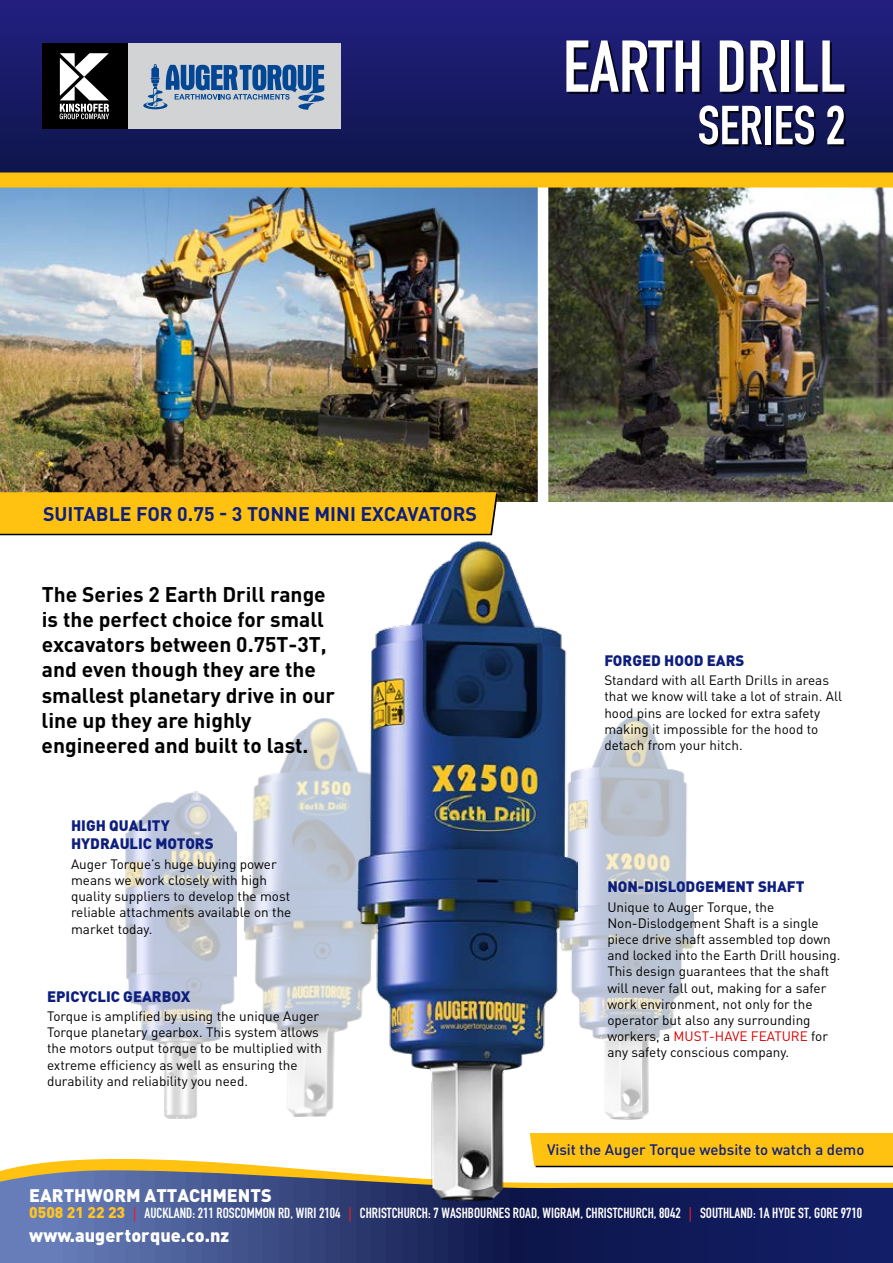
<style>
.page{position:relative;width:893px;height:1263px;background:#fff}
.page>*{position:absolute;margin:0;border:0;box-sizing:border-box;transform-origin:0 0}
.t1{font:72px "DIN Engschrift Std";color:#fff}
.t2{font:54px "DIN Engschrift Std";color:#fff}
.t3{font:700 21px/25.2px "DIN Pro";color:#000}
.t4{font:700 19.5px "DIN Pro";color:#0e1e7d}
.t5{font:900 18px "DIN Pro";color:#fff}
.t6{font:900 15px/18px "DIN Pro";color:#0e1e7d}
.t7{font:500 15px "DIN Pro";color:#0e1e7d}
.t8{font:14.4px "DIN Engschrift Std";color:#fff}
.t9{font:13.5px/16.2px "DIN Pro";color:#000}
.s1{color:#d90000}
.s2{font-family:"DIN Pro";font-weight:900;font-size:15.45px;color:#ffc425}
.s3{color:#ed1c24}
</style>
<div class="page">
<svg style="left:4px;top:1159px;width:889px;height:11px"></svg>
<svg style="left:0;top:1170px;width:893px;height:93px;background:#384477"></svg>
<img style="left:0;top:188px;width:893px;height:314px">
<div style="left:538px;top:180px;width:10px;height:323px;background:#fff"></div>
<div style="left:0;top:0;width:893px;height:180px;background:linear-gradient(to bottom,#201e82,#131947)"></div>
<div style="left:0;top:173px;width:893px;height:15px;background:#ffc211"></div>
<div style="left:127px;top:44px;width:213px;height:85px;background:#d1d3d4"></div>
<div style="left:42px;top:44px;width:85px;height:85px;background:#000"></div>
<svg style="left:60px;top:53px;width:49px;height:66px"></svg>
<svg style="left:143px;top:64px;width:181px;height:46px"></svg>
<svg style="left:103px;top:791px;width:653px;height:391px"></svg>
<img style="left:240px;top:718px;width:117px;height:400px">
<img style="left:577px;top:716px;width:117px;height:163px">
<img style="left:357px;top:541px;width:220px;height:661px">
<svg style="left:0;top:492px;width:498px;height:43px;background:#f5bb12"></svg>
<svg style="left:490px;top:879px;width:403px;height:288px"></svg>
<h1 class="t1" style="left:563px;top:24px;width:284px">EARTH DRILL</h1>
<h2 class="t2" style="left:698px;top:94px;width:149px">SERIES 2</h2>
<h3 class="t4" style="left:43px;top:501px;width:435px">SUITABLE FOR 0.75 - 3 TONNE MINI EXCAVATORS</h3>
<h3 class="t3" style="left:42px;top:581px;width:295px">The Series 2 Earth Drill range is the perfect choice for small excavators between 0.75T-3T, and even though they are the smallest planetary drive in our line up they are highly engineered and built to last.</h3>
<p class="t6" style="left:71px;top:816px;width:144px">HIGH QUALITY<br>HYDRAULIC MOTORS</p>
<p class="t9" style="left:71px;top:855px;width:222px">Auger Torque’s huge buying power means we work closely with high quality suppliers to develop the most reliable attachments available on the market today.</p>
<p class="t6" style="left:47px;top:987px;width:145px">EPICYCLIC GEARBOX</p>
<p class="t9" style="left:47px;top:1007px;width:277px">Torque is amplified by using the unique Auger Torque planetary gearbox. This system allows the motors output torque to be multiplied with extreme efficiency as well as ensuring the durability and reliability you need.</p>
<p class="t6" style="left:604px;top:651px;width:142px">FORGED HOOD EARS</p>
<p class="t9" style="left:604px;top:672px;width:239px">Standard with all Earth Drills in areas that we know will take a lot of strain. All hood pins are locked for extra safety making it impossible for the hood to detach from your hitch.</p>
<p class="t6" style="left:607px;top:877px;width:199px">NON-DISLODGEMENT SHAFT</p>
<p class="t9" style="left:607px;top:898px;width:235px">Unique to Auger Torque, the Non-Dislodgement Shaft is a single piece drive shaft assembled top down and locked into the Earth Drill housing.<br>This design guarantees that the shaft will never fall out, making for a safer work environment, not only for the operator but also any surrounding workers, a <span class="s1">MUST-HAVE FEATURE</span> for any safety conscious company.</p>
<p class="t7" style="left:547px;top:1139px;width:319px">Visit the Auger Torque website to watch a demo</p>
<h3 class="t5" style="left:29px;top:1183px;width:244px">EARTHWORM ATTACHMENTS</h3>
<p class="t8" style="left:29px;top:1205px;width:834px"><span class="s2">0508 21 22 23</span> <span class="s3">|</span> AUCKLAND: 211 ROSCOMMON RD, WIRI 2104 <span class="s3">|</span> CHRISTCHURCH: 7 WASHBOURNES ROAD, WIGRAM, CHRISTCHURCH, 8042 <span class="s3">|</span> SOUTHLAND: 1A HYDE ST, GORE 9710</p>
<h3 class="t5" style="left:29px;top:1223px;width:201px">www.augertorque.co.nz</h3>
</div>
